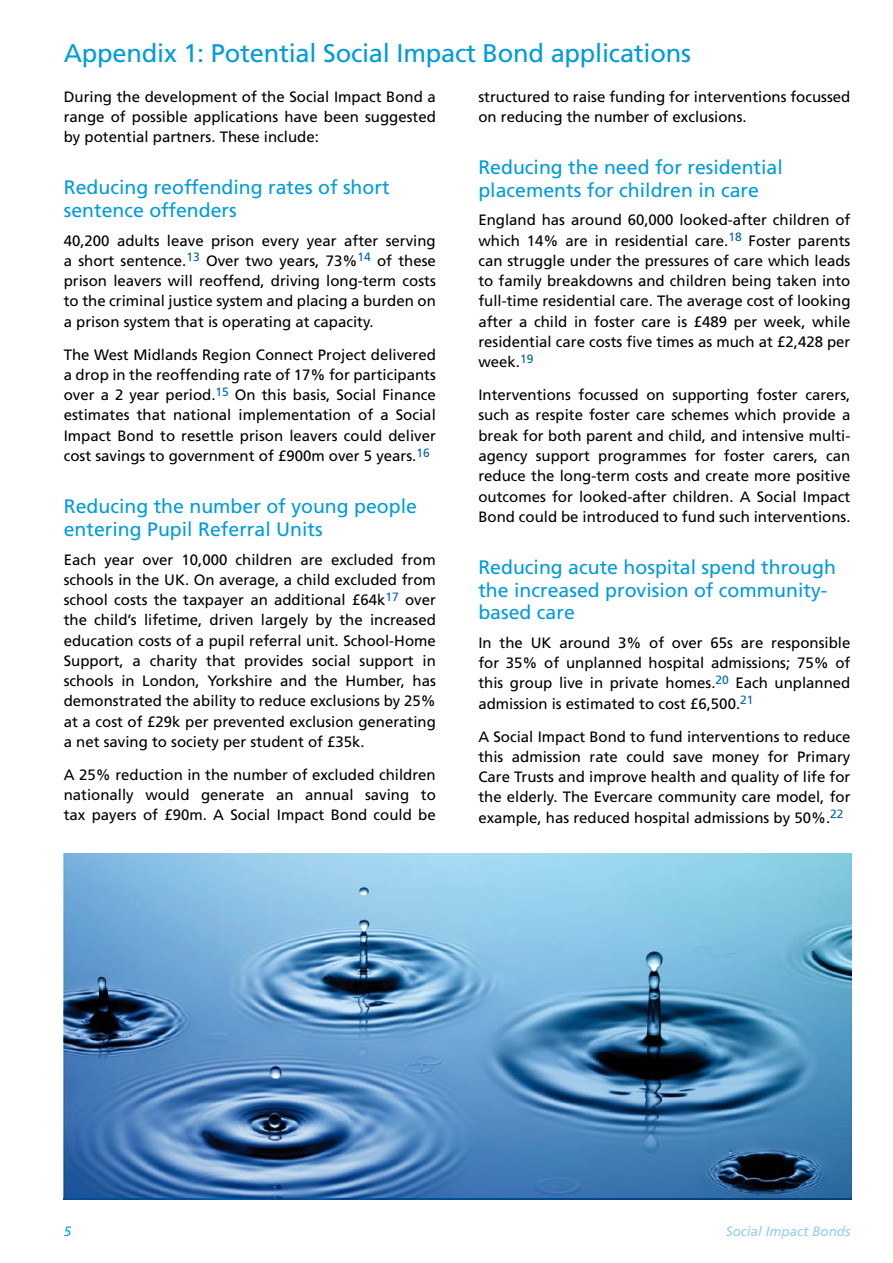
<style>
.page{position:relative;width:893px;height:1263px;background:#fff}
.page>*{position:absolute;margin:0;border:0;box-sizing:border-box;transform-origin:0 0}
.t1{font:25.5px "Frutiger";letter-spacing:-.01em;color:#009cda}
.t2{font:19.5px/22.5px "Frutiger";color:#009cda}
.t3{font:15px/20.2px "Frutiger";color:#000;text-align:justify}
.t4{font:italic 13.5px "Frutiger";color:#95ceed}
.t5{font:italic 13.5px "Frutiger";color:#009cda}
</style>
<div class="page">
<img style="left:64px;top:853px;width:788px;height:347px">
<h1 class="t1" style="left:64px;top:39px;width:629px">Appendix 1: Potential Social Impact Bond applications</h1>
<p class="t3" style="left:64px;top:86px;width:374px">During the development of the Social Impact Bond a range of possible applications have been suggested by potential partners. These include:</p>
<h2 class="t2" style="left:64px;top:176px;width:327px">Reducing reoffending rates of short sentence offenders</h2>
<p class="t3" style="left:64px;top:230px;width:374px">40,200 adults leave prison every year after serving a short sentence.<sup>13</sup> Over two years, 73%<sup>14</sup> of these prison leavers will reoffend, driving long-term costs to the criminal justice system and placing a burden on a prison system that is operating at capacity.</p>
<p class="t3" style="left:64px;top:344px;width:374px">The West Midlands Region Connect Project delivered a drop in the reoffending rate of 17% for participants over a 2 year period.<sup>15</sup> On this basis, Social Finance estimates that national implementation of a Social Impact Bond to resettle prison leavers could deliver cost savings to government of £900m over 5 years.<sup>16</sup></p>
<h2 class="t2" style="left:64px;top:495px;width:355px">Reducing the number of young people entering Pupil Referral Units</h2>
<p class="t3" style="left:64px;top:549px;width:374px">Each year over 10,000 children are excluded from schools in the UK. On average, a child excluded from school costs the taxpayer an additional £64k<sup>17</sup> over the child’s lifetime, driven largely by the increased education costs of a pupil referral unit. School-Home Support, a charity that provides social support in schools in London, Yorkshire and the Humber, has demonstrated the ability to reduce exclusions by 25% at a cost of £29k per prevented exclusion generating a net saving to society per student of £35k.</p>
<p class="t3" style="left:64px;top:764px;width:374px">A 25% reduction in the number of excluded children nationally would generate an annual saving to tax payers of £90m. A Social Impact Bond could be</p>
<p class="t3" style="left:478px;top:86px;width:374px">structured to raise funding for interventions focussed on reducing the number of exclusions.</p>
<h2 class="t2" style="left:478px;top:156px;width:306px">Reducing the need for residential placements for children in care</h2>
<p class="t3" style="left:478px;top:210px;width:374px">England has around 60,000 looked-after children of which 14% are in residential care.<sup>18</sup> Foster parents can struggle under the pressures of care which leads to family breakdowns and children being taken into full-time residential care. The average cost of looking after a child in foster care is £489 per week, while residential care costs five times as much at £2,428 per week.<sup>19</sup></p>
<p class="t3" style="left:478px;top:385px;width:374px">Interventions focussed on supporting foster carers, such as respite foster care schemes which provide a break for both parent and child, and intensive multi&shy;agency support programmes for foster carers, can reduce the long-term costs and create more positive outcomes for looked-after children. A Social Impact Bond could be introduced to fund such interventions.</p>
<h2 class="t2" style="left:478px;top:556px;width:359px">Reducing acute hospital spend through the increased provision of community&shy;based care</h2>
<p class="t3" style="left:478px;top:632px;width:374px">In the UK around 3% of over 65s are responsible for 35% of unplanned hospital admissions; 75% of this group live in private homes.<sup>20</sup> Each unplanned admission is estimated to cost £6,500.<sup>21</sup></p>
<p class="t3" style="left:478px;top:726px;width:374px">A Social Impact Bond to fund interventions to reduce this admission rate could save money for Primary Care Trusts and improve health and quality of life for the elderly. The Evercare community care model, for example, has reduced hospital admissions by 50%.<sup>22</sup></p>
<p class="t5" style="left:64px;top:1223px;width:9px">5</p>
<p class="t4" style="left:726px;top:1224px;width:126px">Social Impact Bonds</p>
</div>
